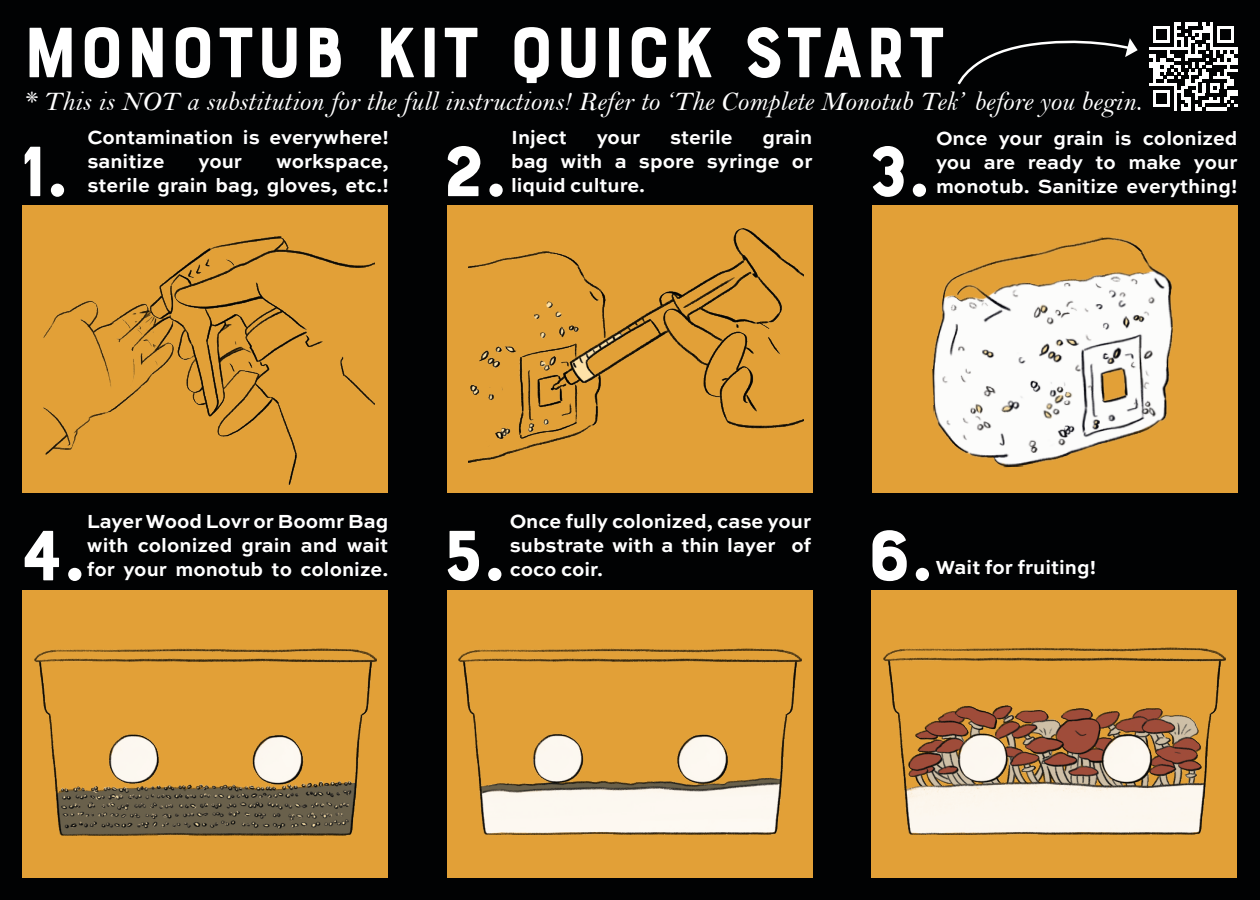
<style>
.page{position:relative;width:1260px;height:900px;background:#010203}
.page>*{position:absolute;margin:0;border:0;box-sizing:border-box;transform-origin:0 0}
.t1{font:75px "Bourton Base";color:#fff}
.t2{font:27.5px "Bell MT Italic";color:#fff}
.t3{font:700 20px/24px "Sweet Sans Pro";color:#fff;text-align:justify}
</style>
<div class="page">
<div style="left:22px;top:205px;width:366px;height:288px;background:#e2a037"></div>
<img style="left:44px;top:237px;width:330px;height:247px">
<div style="left:22px;top:590px;width:366px;height:288px;background:#e2a037"></div>
<img style="left:34px;top:649px;width:343px;height:186px">
<div style="left:447px;top:205px;width:366px;height:288px;background:#e2a037"></div>
<img style="left:468px;top:229px;width:336px;height:235px">
<div style="left:448px;top:590px;width:365px;height:288px;background:#e2a037"></div>
<img style="left:459px;top:648px;width:343px;height:187px">
<div style="left:872px;top:205px;width:366px;height:288px;background:#e2a037"></div>
<img style="left:932px;top:237px;width:241px;height:231px">
<div style="left:872px;top:590px;width:365px;height:288px;background:#e2a037"></div>
<img style="left:883px;top:648px;width:343px;height:186px">
<svg style="left:957px;top:38px;width:181px;height:47px"></svg>
<svg style="left:1149px;top:22px;width:89px;height:89px"></svg>
<hr style="left:1149px;top:107px;width:25px;height:4px;background:#010203">
<div style="left:1156px;top:93px;width:11px;height:11px;background:#010203"></div>
<p class="t1" style="left:22px;top:6px;width:926px">MONOTUB KIT QUICK START</p>
<p class="t2" style="left:22px;top:84px;width:1121px">* This is NOT a substitution for the full instructions! Refer to ‘The Complete Monotub Tek’ before you begin.</p>
<p class="t3" style="left:87px;top:124px;width:303px">Contamination is everywhere!</p>
<p class="t3" style="left:87px;top:148px;width:79px">sanitize</p>
<p class="t3" style="left:198px;top:148px;width:45px">your</p>
<p class="t3" style="left:511px;top:124px;width:303px;text-indent:251px">grain bag with a spore syringe or liquid culture.</p>
<p class="t3" style="left:936px;top:125px;width:303px">Once your grain is colonized you are ready to make your monotub. Sanitize everything!</p>
<p class="t3" style="left:511px;top:124px;width:57px">Inject</p>
<p class="t3" style="left:597px;top:124px;width:45px">your</p>
<p class="t3" style="left:670px;top:124px;width:64px">sterile</p>
<p class="t1" style="left:18px;top:125px;width:52px">1.</p>
<p class="t1" style="left:441px;top:125px;width:67px">2.</p>
<p class="t1" style="left:866px;top:125px;width:66px">3.</p>
<p class="t3" style="left:87px;top:148px;width:303px;text-align:right">workspace,<br>sterile grain bag, gloves, etc.!</p>
<p class="t3" style="left:87px;top:508px;width:303px">Layer Wood Lovr or Boomr Bag with colonized grain and wait for your monotub to colonize.</p>
<p class="t3" style="left:510px;top:508px;width:303px">Once fully colonized, case your substrate with a thin layer of coco coir.</p>
<p class="t1" style="left:18px;top:509px;width:69px">4.</p>
<p class="t1" style="left:441px;top:509px;width:66px">5.</p>
<p class="t1" style="left:866px;top:509px;width:69px">6.</p>
<p class="t3" style="left:935px;top:554px;width:162px">Wait for fruiting!</p>
</div>
